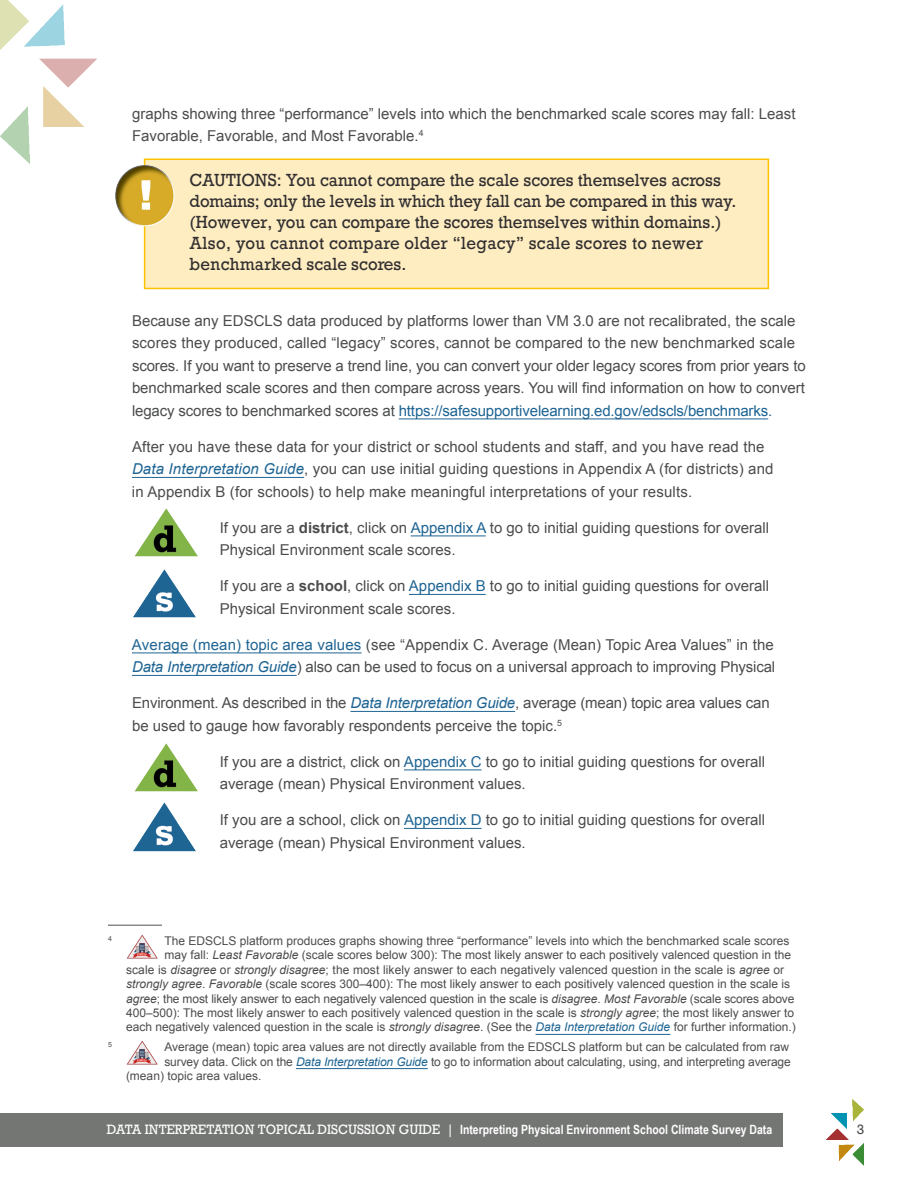
<style>
.page{position:relative;width:918px;height:1188px;background:#fff}
.page>*{position:absolute;margin:0;border:0;box-sizing:border-box;transform-origin:0 0}
.t1{font:16.5px/21px "Rockwell";color:#312f30;scale:.95 1}
.t2{font:15px/22.5px "Arial";color:#4b4c4d}
.t3{font:700 12.75px "Arial Narrow";color:#fff}
.t4{font:12.75px "Rockwell";color:#4b4c4d}
.t5{font:12px "Arial";color:#4b4c4d}
.t6{font:7.05px "Arial";color:#4b4c4d}
.s1{color:#1e6493}
.s2{font-style:italic;color:#1e6493}
.s3{font-weight:700}
.s4{font-style:italic}
.s5{font-family:"Rockwell";font-weight:400}
</style>
<div class="page">
<div style="left:0;top:1113px;width:783px;height:34px;background:#747674"></div>
<img style="left:0;top:0;width:97px;height:164px">
<img style="left:826px;top:1099px;width:38px;height:67px">
<hr style="left:399px;top:419px;width:369px;height:1px;background:#1e6493">
<hr style="left:132px;top:477px;width:172px;height:1px;background:#1e6493">
<hr style="left:411px;top:536px;width:75px;height:1px;background:#1e6493">
<hr style="left:409px;top:594px;width:77px;height:1px;background:#1e6493">
<hr style="left:132px;top:653px;width:230px;height:1px;background:#1e6493">
<hr style="left:132px;top:675px;width:165px;height:1px;background:#1e6493">
<hr style="left:351px;top:711px;width:164px;height:1px;background:#1e6493">
<hr style="left:404px;top:770px;width:78px;height:1px;background:#1e6493">
<hr style="left:404px;top:828px;width:78px;height:1px;background:#1e6493">
<img style="left:127px;top:934px;width:31px;height:24px">
<div style="left:145px;top:159px;width:623px;height:129px;background:#ffedc2"></div>
<div style="left:144px;top:159px;width:625px;height:130px;border:2px solid #fec200"></div>
<img style="left:115px;top:159px;width:66px;height:78px">
<img style="left:134px;top:508px;width:64px;height:49px">
<img style="left:133px;top:569px;width:63px;height:49px">
<img style="left:126px;top:1040px;width:32px;height:25px">
<img style="left:134px;top:743px;width:64px;height:49px">
<img style="left:133px;top:802px;width:63px;height:50px">
<hr style="left:108px;top:925px;width:54px;height:1px;background:#636366">
<hr style="left:536px;top:1034px;width:134px;height:1px;background:#1e6493">
<hr style="left:296px;top:1068px;width:132px;height:1px;background:#1e6493">
<p class="t2" style="left:132px;top:103px;width:665px">graphs showing three “performance” levels into which the benchmarked scale scores may fall: Least<br>Favorable, Favorable, and Most Favorable.<sup>4</sup></p>
<p class="t1" style="left:190px;top:170px;width:577px">CAUTIONS: You cannot compare the scale scores themselves across domains; only the levels in which they fall can be compared in this way. (However, you can compare the scores themselves within domains.)<br>Also, you cannot compare older “legacy” scale scores to newer benchmarked scale scores.</p>
<p class="t2" style="left:132px;top:310px;width:675px">Because any EDSCLS data produced by platforms lower than VM 3.0 are not recalibrated, the scale scores they produced, called “legacy” scores, cannot be compared to the new benchmarked scale scores. If you want to preserve a trend line, you can convert your older legacy scores from prior years to benchmarked scale scores and then compare across years. You will find information on how to convert legacy scores to benchmarked scores at <span class="s1">https://safesupportivelearning.ed.gov/edscls/benchmarks.</span></p>
<p class="t2" style="left:132px;top:436px;width:643px">After you have these data for your district or school students and staff, and you have read the<br><span class="s2">Data Interpretation Guide</span>, you can use initial guiding questions in Appendix A (for districts) and in Appendix B (for schools) to help make meaningful interpretations of your results.</p>
<p class="t2" style="left:220px;top:517px;width:551px">If you are a <span class="s3">district</span>, click on <span class="s1">Appendix A</span> to go to initial guiding questions for overall<br>Physical Environment scale scores.</p>
<p class="t2" style="left:220px;top:575px;width:551px">If you are a <span class="s3">school</span>, click on <span class="s1">Appendix B</span> to go to initial guiding questions for overall<br>Physical Environment scale scores.</p>
<p class="t2" style="left:132px;top:634px;width:645px"><span class="s1">Average (mean) topic area values</span> (see “Appendix C. Average (Mean) Topic Area Values” in the<br><span class="s2">Data Interpretation Guide</span>) also can be used to focus on a universal approach to improving Physical</p>
<p class="t2" style="left:132px;top:692px;width:639px">Environment. As described in the <span class="s2">Data Interpretation Guide</span>, average (mean) topic area values can be used to gauge how favorably respondents perceive the topic.<sup>5</sup></p>
<p class="t2" style="left:220px;top:751px;width:547px">If you are a district, click on <span class="s1">Appendix C</span> to go to initial guiding questions for overall average (mean) Physical Environment values.</p>
<p class="t2" style="left:220px;top:809px;width:547px">If you are a school, click on <span class="s1">Appendix D</span> to go to initial guiding questions for overall average (mean) Physical Environment values.</p>
<p class="t6" style="left:108px;top:934px;width:5px">4</p>
<p class="t5" style="left:164px;top:933px;width:626px">The EDSCLS platform produces graphs showing three “performance” levels into which the benchmarked scale scores</p>
<p class="t5" style="left:164px;top:947px;width:628px">may fall: <span class="s4">Least Favorable</span> (scale scores below 300): The most likely answer to each positively valenced question in the</p>
<p class="t5" style="left:126px;top:962px;width:660px">scale is <span class="s4">disagree</span> or <span class="s4">strongly disagree</span>; the most likely answer to each negatively valenced question in the scale is <span class="s4">agree</span> or</p>
<p class="t5" style="left:126px;top:976px;width:666px"><span class="s4">strongly agree</span>. <span class="s4">Favorable</span> (scale scores 300–400): The most likely answer to each positively valenced question in the scale is</p>
<p class="t5" style="left:126px;top:991px;width:670px"><span class="s4">agree</span>; the most likely answer to each negatively valenced question in the scale is <span class="s4">disagree</span>. <span class="s4">Most Favorable</span> (scale scores above</p>
<p class="t5" style="left:126px;top:1005px;width:670px">400–500): The most likely answer to each positively valenced question in the scale is <span class="s4">strongly agree</span>; the most likely answer to</p>
<p class="t5" style="left:126px;top:1019px;width:671px">each negatively valenced question in the scale is <span class="s4">strongly disagree</span>. (See the <span class="s2">Data Interpretation Guide</span> for further information.)</p>
<p class="t6" style="left:108px;top:1040px;width:5px">5</p>
<p class="t5" style="left:164px;top:1039px;width:626px">Average (mean) topic area values are not directly available from the EDSCLS platform but can be calculated from raw</p>
<p class="t5" style="left:164px;top:1054px;width:628px">survey data. Click on the <span class="s2">Data Interpretation Guide</span> to go to information about calculating, using, and interpreting average</p>
<p class="t5" style="left:126px;top:1068px;width:137px">(mean) topic area values.</p>
<p class="t3" style="left:107px;top:1120px;width:667px"><span class="s5">DATA INTERPRETATION TOPICAL DISCUSSION GUIDE |</span> Interpreting Physical Environment School Climate Survey Data</p>
<p class="t4" style="left:857px;top:1121px;width:9px">3</p>
</div>
